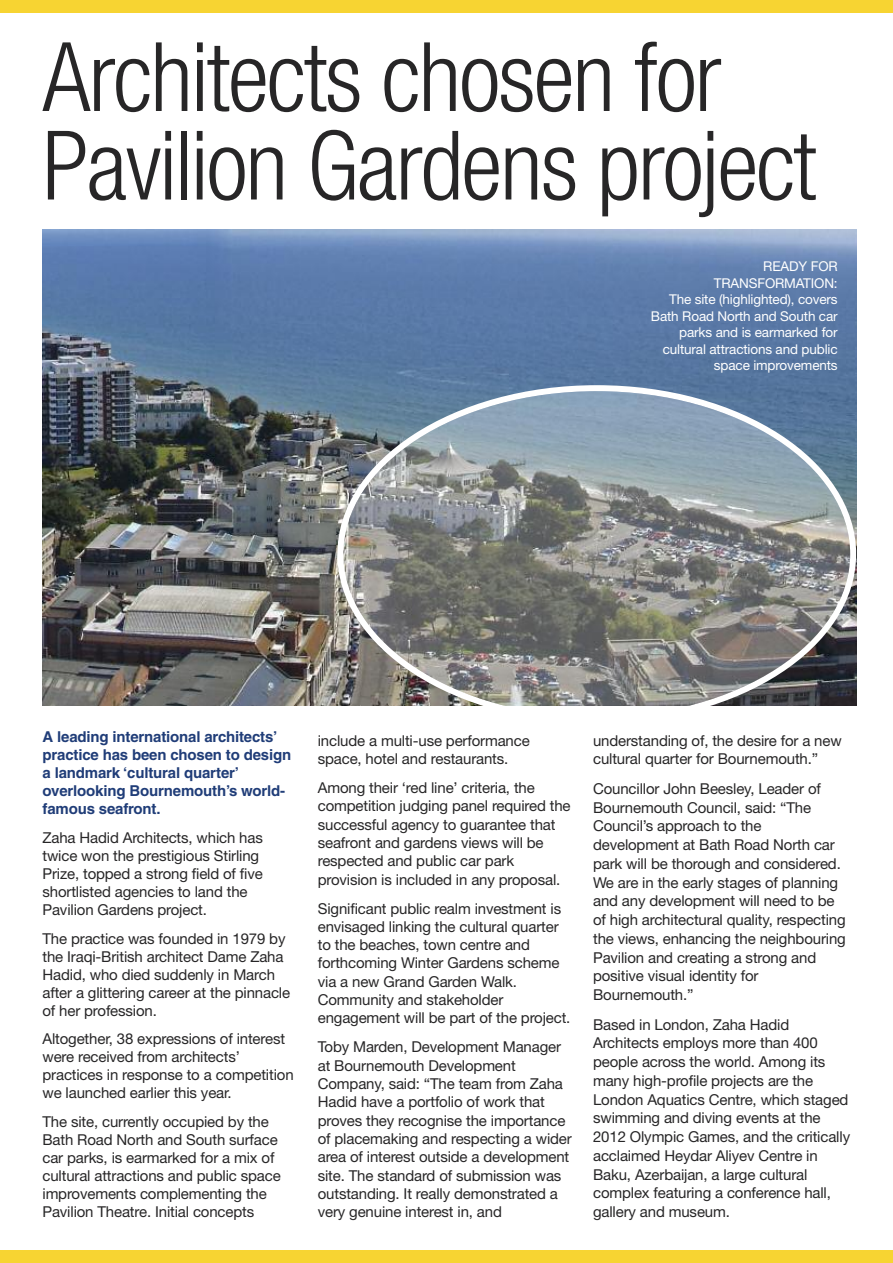
<style>
.page{position:relative;width:893px;height:1263px;background:#fff}
.page>*{position:absolute;margin:0;border:0;box-sizing:border-box;transform-origin:0 0}
.t1{font:300 condensed 96px/88.5px "Helvetica Neue";letter-spacing:-.02em;color:#272627}
.t2{font:15px/18.8px "Helvetica Neue";letter-spacing:-.01em;color:#272627}
.t3{font:700 15px/18px "Helvetica";letter-spacing:-.01em;color:#203d78}
.t4{font:13.5px/16.5px "Helvetica Neue";letter-spacing:-.01em;color:#fff;text-align:right}
</style>
<div class="page">
<div style="left:0;top:0;width:893px;height:13px;background:#f7d432"></div>
<div style="left:0;top:1250px;width:893px;height:13px;background:#f7d432"></div>
<img style="left:43px;top:230px;width:813px;height:476px">
<svg style="left:337px;top:385px;width:519px;height:321px;background:#858c8f"></svg>
<h1 class="t1" style="left:43px;top:41px;width:775px">Architects chosen for<br>Pavilion Gardens project</h1>
<p class="t4" style="left:651px;top:257px;width:188px">READY FOR<br>TRANSFORMATION:<br>The site (highlighted), covers<br>Bath Road North and South car parks and is earmarked for cultural attractions and public space improvements</p>
<p class="t3" style="left:43px;top:729px;width:250px">A leading international architects’ practice has been chosen to design a landmark ‘cultural quarter’ overlooking Bournemouth’s world&shy;famous seafront.</p>
<p class="t2" style="left:43px;top:827px;width:222px;line-height:18px">Zaha Hadid Architects, which has twice won the prestigious Stirling<br>Prize, topped a strong field of five shortlisted agencies to land the<br>Pavilion Gardens project.</p>
<p class="t2" style="left:43px;top:928px;width:249px;line-height:18px">The practice was founded in 1979 by the Iraqi-British architect Dame Zaha Hadid, who died suddenly in March after a glittering career at the pinnacle of her profession.</p>
<p class="t2" style="left:42px;top:1029px;width:253px;line-height:18px">Altogether, 38 expressions of interest were received from architects’ practices in response to a competition we launched earlier this year.</p>
<p class="t2" style="left:42px;top:1112px;width:240px;line-height:18px">The site, currently occupied by the Bath Road North and South surface car parks, is earmarked for a mix of cultural attractions and public space improvements complementing the Pavilion Theatre. Initial concepts</p>
<p class="t2" style="left:318px;top:730px;width:213px;line-height:18.3px">include a multi-use performance space, hotel and restaurants.</p>
<p class="t2" style="left:318px;top:777px;width:254px;line-height:18.3px">Among their ‘red line’ criteria, the competition judging panel required the successful agency to guarantee that seafront and gardens views will be respected and public car park provision is included in any proposal.</p>
<p class="t2" style="left:318px;top:898px;width:254px;line-height:18.3px">Significant public realm investment is envisaged linking the cultural quarter to the beaches, town centre and forthcoming Winter Gardens scheme via a new Grand Garden Walk.<br>Community and stakeholder engagement will be part of the project.</p>
<p class="t2" style="left:318px;top:1037px;width:256px;line-height:18.3px">Toby Marden, Development Manager at Bournemouth Development Company, said: “The team from Zaha Hadid have a portfolio of work that proves they recognise the importance of placemaking and respecting a wider area of interest outside a development site. The standard of submission was outstanding. It really demonstrated a very genuine interest in, and</p>
<p class="t2" style="left:593px;top:730px;width:250px">understanding of, the desire for a new cultural quarter for Bournemouth.”</p>
<p class="t2" style="left:593px;top:778px;width:254px">Councillor John Beesley, Leader of Bournemouth Council, said: “The Council’s approach to the development at Bath Road North car park will be thorough and considered.<br>We are in the early stages of planning and any development will need to be of high architectural quality, respecting the views, enhancing the neighbouring Pavilion and creating a strong and positive visual identity for Bournemouth.”</p>
<p class="t2" style="left:593px;top:1014px;width:259px">Based in London, Zaha Hadid Architects employs more than 400 people across the world. Among its many high-profile projects are the London Aquatics Centre, which staged swimming and diving events at the 2012 Olympic Games, and the critically acclaimed Heydar Aliyev Centre in Baku, Azerbaijan, a large cultural complex featuring a conference hall, gallery and museum.</p>
</div>
